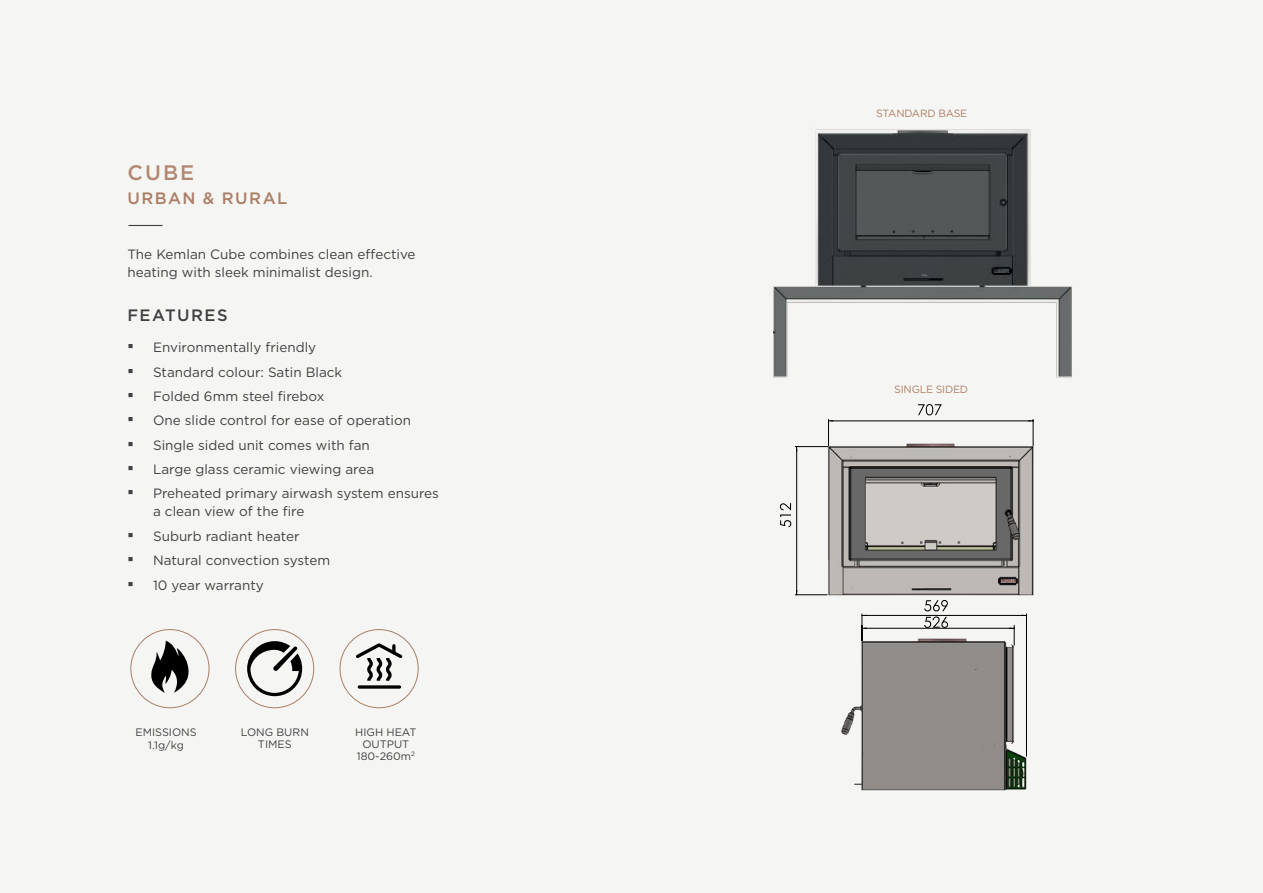
<style>
.page{position:relative;width:1263px;height:893px;background:#f5f5f3}
.page>*{position:absolute;margin:0;border:0;box-sizing:border-box;transform-origin:0 0}
.t1{font:500 21px "Gotham";color:#b38871}
.t2{font:500 16.5px "Gotham";letter-spacing:.085em;color:#ac7e65}
.t3{font:500 16.5px "Gotham";letter-spacing:.085em;color:#414042}
.t4{font:13.5px/18px "Gotham";color:#414042}
.t5{font:10.8px/12px "Gotham";color:#414042;text-align:center}
.t6{font:10.5px "Gotham";letter-spacing:-.02em;color:#ad7f66}
.s1{font-family:"Arial";font-weight:900;font-size:18px}
</style>
<div class="page">
<div style="left:340px;top:629px;width:78px;height:79px;border:1px solid #ac7f66;border-radius:50%"></div>
<div style="left:131px;top:629px;width:78px;height:79px;border:1px solid #ac7f66;border-radius:50%"></div>
<svg style="left:359px;top:685px;width:41px;height:4px"></svg>
<svg style="left:356px;top:643px;width:47px;height:38px"></svg>
<div style="left:235px;top:629px;width:79px;height:79px;border:1px solid #ac7f66;border-radius:50%"></div>
<svg style="left:247px;top:641px;width:55px;height:55px"></svg>
<svg style="left:151px;top:641px;width:38px;height:52px"></svg>
<img style="left:820px;top:446px;width:214px;height:150px">
<img style="left:841px;top:630px;width:186px;height:161px">
<hr style="left:1026px;top:614px;width:1px;height:142px;background:#000">
<hr style="left:795px;top:594px;width:32px;height:1px;background:#000">
<hr style="left:795px;top:446px;width:33px;height:1px;background:#000">
<svg style="left:862px;top:600px;width:165px;height:45px"></svg>
<svg style="left:828px;top:404px;width:206px;height:42px"></svg>
<svg style="left:780px;top:446px;width:18px;height:149px"></svg>
<hr style="left:129px;top:225px;width:34px;height:1px;background:#414042">
<img style="left:773px;top:129px;width:299px;height:249px">
<h1 class="t1" style="left:127px;top:159px;width:68px">CUBE</h1>
<p class="t2" style="left:128px;top:187px;width:161px">URBAN &amp; RURAL</p>
<p class="t4" style="left:127px;top:245px;width:290px">The Kemlan Cube combines clean effective heating with sleek minimalist design.</p>
<p class="t3" style="left:128px;top:304px;width:102px">FEATURES</p>
<p class="t4" style="left:128px;top:338px;width:190px"><span class="s1">▪</span> Environmentally friendly</p>
<p class="t4" style="left:128px;top:362px;width:216px"><span class="s1">▪</span> Standard colour: Satin Black</p>
<p class="t4" style="left:128px;top:387px;width:198px"><span class="s1">▪</span> Folded 6mm steel firebox</p>
<p class="t4" style="left:128px;top:411px;width:285px"><span class="s1">▪</span> One slide control for ease of operation</p>
<p class="t4" style="left:128px;top:436px;width:244px"><span class="s1">▪</span> Single sided unit comes with fan</p>
<p class="t4" style="left:128px;top:460px;width:248px"><span class="s1">▪</span> Large glass ceramic viewing area</p>
<p class="t4" style="left:153px;top:484px;width:287px;text-indent:-26px"><span class="s1">▪</span> Preheated primary airwash system ensures a clean view of the fire</p>
<p class="t4" style="left:128px;top:527px;width:174px"><span class="s1">▪</span> Suburb radiant heater</p>
<p class="t4" style="left:128px;top:551px;width:204px"><span class="s1">▪</span> Natural convection system</p>
<p class="t4" style="left:128px;top:575px;width:138px"><span class="s1">▪</span> 10 year warranty</p>
<p class="t5" style="left:135px;top:725px;width:63px;line-height:13.2px">EMISSIONS<br>1.1g/kg</p>
<p class="t5" style="left:241px;top:726px;width:70px">LONG BURN<br>TIMES</p>
<p class="t5" style="left:355px;top:726px;width:63px">HIGH HEAT<br>OUTPUT<br>180-260m<sup>2</sup></p>
<p class="t6" style="left:876px;top:107px;width:92px">STANDARD BASE</p>
<p class="t6" style="left:894px;top:383px;width:75px">SINGLE SIDED</p>
</div>
